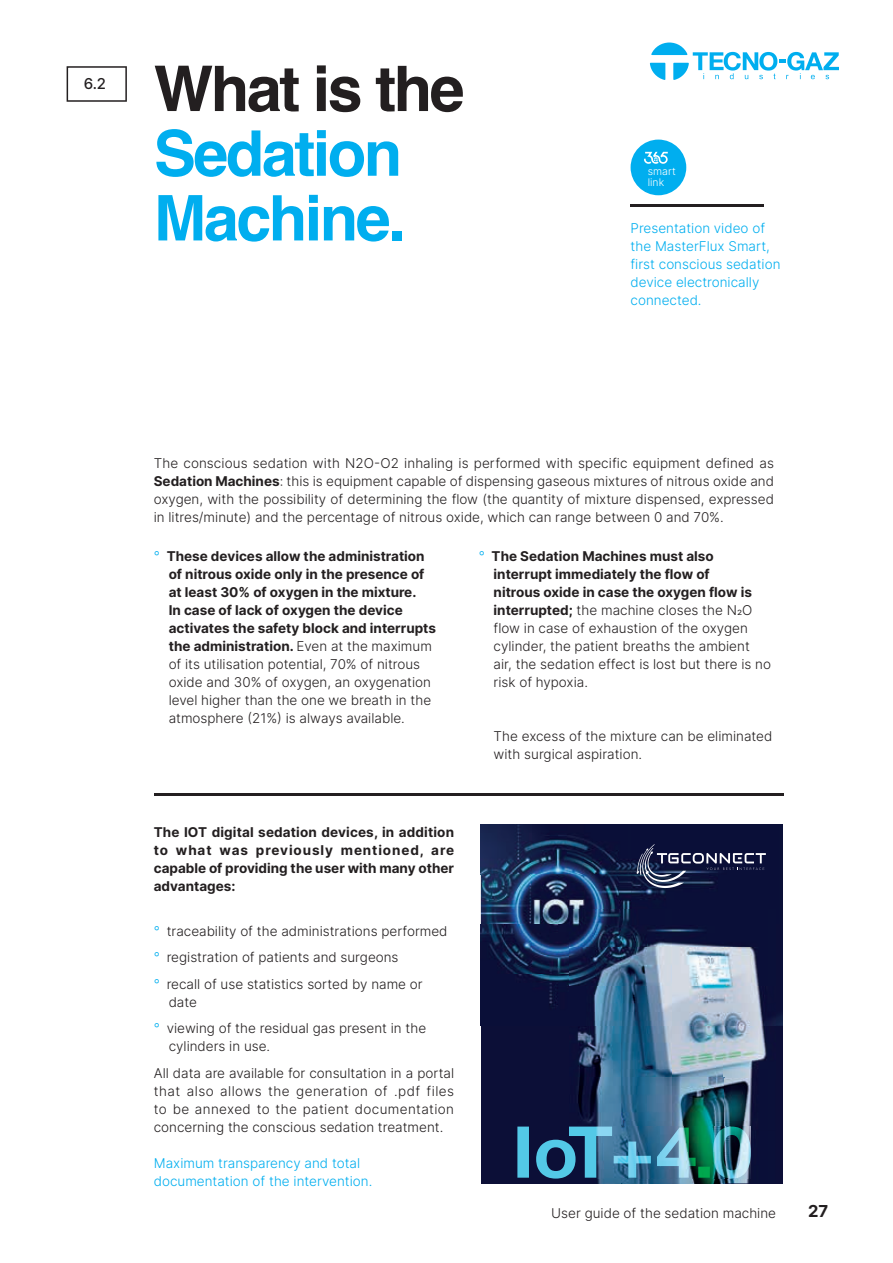
<style>
.page{position:relative;width:893px;height:1263px;background:#fff}
.page>*{position:absolute;margin:0;border:0;box-sizing:border-box;transform-origin:0 0}
.t1{font:700 63px/64.7px "Helvetica";letter-spacing:-.04em;color:#00aeef}
.t2{font:700 63px "Helvetica";letter-spacing:-.04em;color:#231f20}
.t3{font:16.5px "Inter";color:#231f20}
.t4{font:15px "Inter";color:#231f20}
.t5{font:300 13.5px/18px "Inter";color:#231f20}
.t6{font:13.5px/18px "Inter";color:#231f20}
.t7{font:300 13.5px/18px "Inter";color:#00aeef}
.t8{font:300 10.5px/10.5px "Inter";color:#fff}
.s1{font-weight:400}
.s2{font-weight:300;color:#00aeef}
.s3{font-weight:300}
.s4{color:#00aeef}
</style>
<div class="page">
<svg style="left:651px;top:43px;width:188px;height:36px"></svg>
<svg style="left:67px;top:66px;width:60px;height:36px"></svg>
<div style="left:631px;top:140px;width:55px;height:55px;background:#00aeef;border-radius:50%"></div>
<svg style="left:644px;top:152px;width:24px;height:12px"></svg>
<hr style="left:631px;top:204px;width:133px;height:3px;background:#231f20">
<div style="left:481px;top:824px;width:301px;height:359px;background:#0c0f37"></div>
<img style="left:481px;top:824px;width:185px;height:101px">
<img style="left:481px;top:925px;width:89px;height:79px">
<img style="left:775px;top:1015px;width:7px;height:10px">
<svg style="left:637px;top:844px;width:129px;height:44px"></svg>
<svg style="left:517px;top:1126px;width:53px;height:52px"></svg>
<img style="left:570px;top:909px;width:205px;height:169px">
<img style="left:578px;top:1078px;width:146px;height:48px">
<img style="left:724px;top:1078px;width:28px;height:105px">
<img style="left:597px;top:1178px;width:127px;height:5px">
<img style="left:570px;top:1126px;width:181px;height:52px">
<hr style="left:154px;top:793px;width:630px;height:3px;background:#231f20">
<p class="t4" style="left:84px;top:73px;width:24px">6.2</p>
<h1 class="t2" style="left:154px;top:50px;width:312px">What is the</h1>
<h1 class="t1" style="left:154px;top:128px;width:253px">Sedation<br>Machine.</h1>
<p class="t8" style="left:648px;top:166px;width:30px">smart link</p>
<p class="t7" style="left:631px;top:219px;width:151px">Presentation video of the MasterFlux Smart, first conscious sedation device electronically connected.</p>
<p class="t5" style="left:154px;top:454px;width:622px;text-align:justify">The conscious sedation with N2O-O2 inhaling is performed with specific equipment defined as <span class="s1">Sedation Machines</span>: this is equipment capable of dispensing gaseous mixtures of nitrous oxide and oxygen, with the possibility of determining the flow (the quantity of mixture dispensed, expressed in litres/minute) and the percentage of nitrous oxide, which can range between 0 and 70%.</p>
<p class="t6" style="left:169px;top:546px;width:269px;text-indent:-15px"><span class="s2">°</span> These devices allow the administration of nitrous oxide only in the presence of at least 30% of oxygen in the mixture.<br>In case of lack of oxygen the device activates the safety block and interrupts the administration. <span class="s3">Even at the maximum of its utilisation potential, 70% of nitrous oxide and 30% of oxygen, an oxygenation level higher than the one we breath in the atmosphere (21%) is always available.</span></p>
<p class="t5" style="left:494px;top:546px;width:279px;text-indent:-15px"><span class="s4">°</span> <span class="s1">The Sedation Machines must also interrupt immediately the flow of<br>nitrous oxide in case the oxygen flow is interrupted;</span> the machine closes the N2O flow in case of exhaustion of the oxygen cylinder, the patient breaths the ambient air, the sedation effect is lost but there is no risk of hypoxia.</p>
<p class="t5" style="left:494px;top:726px;width:280px">The excess of the mixture can be eliminated with surgical aspiration.</p>
<p class="t6" style="left:154px;top:823px;width:302px;text-align:justify">The IOT digital sedation devices, in addition to what was previously mentioned, are capable of providing the user with many other advantages:</p>
<p class="t5" style="left:154px;top:917px;width:295px;line-height:26.5px"><span class="s4">°</span> traceability of the administrations performed <span class="s4">°</span> registration of patients and surgeons<br><span class="s4">°</span> recall of use statistics sorted by name or</p>
<p class="t5" style="left:154px;top:988px;width:274px;line-height:26.5px;text-indent:15px">date<br><span class="s4">°</span> viewing of the residual gas present in the</p>
<p class="t5" style="left:154px;top:1033px;width:302px;line-height:26.5px;text-indent:15px">cylinders in use.<br>All data are available for consultation in a portal</p>
<p class="t5" style="left:154px;top:1081px;width:302px;text-align:justify">that also allows the generation of .pdf files to be annexed to the patient documentation concerning the conscious sedation treatment.</p>
<p class="t7" style="left:154px;top:1153px;width:220px">Maximum transparency and total documentation of the intervention.</p>
<p class="t5" style="left:551px;top:1203px;width:226px">User guide of the sedation machine</p>
<p class="t3" style="left:808px;top:1199px;width:22px">27</p>
</div>
